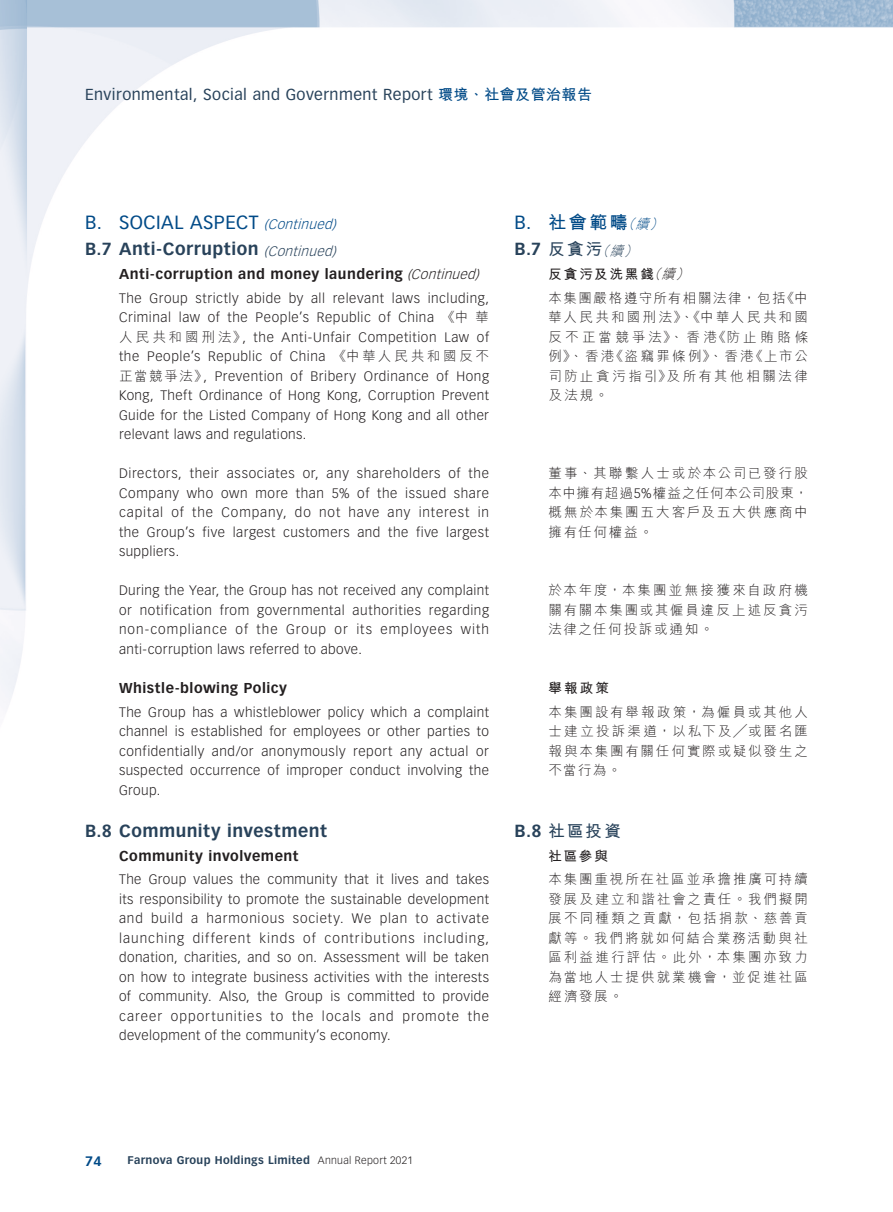
<style>
.page{position:relative;width:893px;height:1212px;background:#fff}
.page>*{position:absolute;margin:0;border:0;box-sizing:border-box;transform-origin:0 0}
.t1{font:18.75px "Vectora LT Std";letter-spacing:.025em;color:#004a87}
.t2{font:700 18px "M Hei HK";color:#004a87}
.t3{font:700 17.25px "Vectora LT Std";letter-spacing:.03em;color:#28425a}
.t4{font:700 16.5px "M Hei HK";color:#28425a}
.t5{font:15.6px "Vectora LT Std";letter-spacing:.03em;color:#28425a}
.t6{font:700 14.1px "Vectora LT Std";letter-spacing:.035em;color:#231f20}
.t7{font:300 13.5px/19.5px "Vectora LT Std";letter-spacing:.035em;color:#231f20;text-align:justify}
.t8{font:300 13.5px/19.5px "M Hei HK";letter-spacing:.14em;color:#231f20;text-align:justify}
.t9{font:300 13.5px/23.7px "M Hei HK";letter-spacing:.11em;color:#231f20}
.t10{font:700 13.5px "M Hei HK";letter-spacing:.15em;color:#231f20}
.t11{font:700 13.5px "Vectora LT Std";color:#004a87}
.t12{font:700 10.95px "Vectora LT Std";letter-spacing:.03em;color:#28425a}
.s1{font-family:"M Hei HK";font-weight:700;font-size:15px;color:#004a87}
.s2{font-weight:300;font-style:italic;font-size:13.5px}
.s3{font-family:"M Hei HK"}
.s4{font-family:"Vectora LT Std";font-weight:400;font-size:18.75px}
.s5{font-family:"M Hei HK";font-size:16.5px}
.s6{font-family:"M Hei HK";font-weight:300;font-style:italic;font-size:13.5px}
.s7{font-weight:700}
.s8{font-style:italic}
.s9{font-family:"Vectora LT Std"}
.s10{font-family:"Vectora LT Std";font-size:17.25px}
.s11{font-weight:300;font-size:10.5px;color:#231f20}
</style>
<div class="page">
<img style="left:0;top:0;width:893px;height:703px">
<p class="t5" style="left:85px;top:85px;width:508px">Environmental, Social and Government Report <span class="s1">環境、社會及管治報告</span></p>
<h1 class="t1" style="left:85px;top:211px;width:256px">B. SOCIAL ASPECT <span class="s2">(Continued)</span></h1>
<p class="t3" style="left:85px;top:239px;width:256px">B.7 Anti-Corruption <span class="s2">(Continued)</span></p>
<p class="t6" style="left:119px;top:266px;width:365px">Anti-corruption and money laundering <span class="s2">(Continued)</span></p>
<p class="t7" style="left:119px;top:289px;width:371px">The Group strictly abide by all relevant laws including, Criminal law of the People’s Republic of China <span class="s3">《中華人民共和國刑法》</span>, the Anti-Unfair Competition Law of the People’s Republic of China <span class="s3">《中華人民共和國反不正當競爭法》</span>, Prevention of Bribery Ordinance of Hong Kong, Theft Ordinance of Hong Kong, Corruption Prevent Guide for the Listed Company of Hong Kong and all other relevant laws and regulations.</p>
<p class="t7" style="left:119px;top:464px;width:371px">Directors, their associates or, any shareholders of the Company who own more than 5% of the issued share capital of the Company, do not have any interest in the Group’s five largest customers and the five largest suppliers.</p>
<p class="t7" style="left:119px;top:581px;width:371px">During the Year, the Group has not received any complaint or notification from governmental authorities regarding non-compliance of the Group or its employees with anti-corruption laws referred to above.</p>
<p class="t6" style="left:119px;top:679px;width:169px">Whistle-blowing Policy</p>
<p class="t7" style="left:119px;top:702px;width:371px">The Group has a whistleblower policy which a complaint channel is established for employees or other parties to confidentially and/or anonymously report any actual or suspected occurrence of improper conduct involving the Group.</p>
<p class="t3" style="left:85px;top:820px;width:243px">B.8 Community investment</p>
<p class="t6" style="left:119px;top:847px;width:181px">Community involvement</p>
<p class="t7" style="left:119px;top:870px;width:371px">The Group values the community that it lives and takes its responsibility to promote the sustainable development and build a harmonious society. We plan to activate launching different kinds of contributions including, donation, charities, and so on. Assessment will be taken on how to integrate business activities with the interests of community. Also, the Group is committed to provide career opportunities to the locals and promote the development of the community’s economy.</p>
<h2 class="t2" style="left:514px;top:209px;width:153px"><span class="s4">B.</span> 社會範疇<span class="s2">（續）</span></h2>
<p class="t3" style="left:514px;top:239px;width:128px">B.7 <span class="s5">反貪污</span><span class="s6">（續）</span></p>
<p class="t9" style="left:549px;top:262px;width:261px"><span class="s7">反貪污及洗黑錢</span><span class="s8">（續）<br></span>本集團嚴格遵守所有相關法律，包括《中</p>
<p class="t8" style="left:549px;top:308px;width:261px">華人民共和國刑法》、《中華人民共和國反不正當競爭法》、香港《防止賄賂條例》、香港《盜竊罪條例》、香港《上市公司防止貪污指引》及所有其他相關法律及法規。</p>
<p class="t8" style="left:549px;top:464px;width:261px">董事、其聯繫人士或於本公司已發行股本中擁有超過<span class="s9">5%</span>權益之任何本公司股東，概無於本集團五大客戶及五大供應商中擁有任何權益。</p>
<p class="t8" style="left:549px;top:580px;width:261px">於本年度，本集團並無接獲來自政府機關有關本集團或其僱員違反上述反貪污法律之任何投訴或通知。</p>
<p class="t10" style="left:549px;top:678px;width:62px">舉報政策</p>
<p class="t8" style="left:549px;top:702px;width:261px">本集團設有舉報政策，為僱員或其他人士建立投訴渠道，以私下及╱或匿名匯報與本集團有關任何實際或疑似發生之不當行為。</p>
<p class="t4" style="left:514px;top:819px;width:108px"><span class="s10">B.8</span> 社區投資</p>
<p class="t10" style="left:549px;top:846px;width:61px">社區參與</p>
<p class="t8" style="left:549px;top:869px;width:261px">本集團重視所在社區並承擔推廣可持續發展及建立和諧社會之責任。我們擬開展不同種類之貢獻，包括捐款、慈善貢獻等。我們將就如何結合業務活動與社區利益進行評估。此外，本集團亦致力為當地人士提供就業機會，並促進社區經濟發展。</p>
<p class="t11" style="left:85px;top:1153px;width:18px">74</p>
<p class="t12" style="left:128px;top:1153px;width:287px">Farnova Group Holdings Limited <span class="s11">Annual Report 2021</span></p>
</div>
